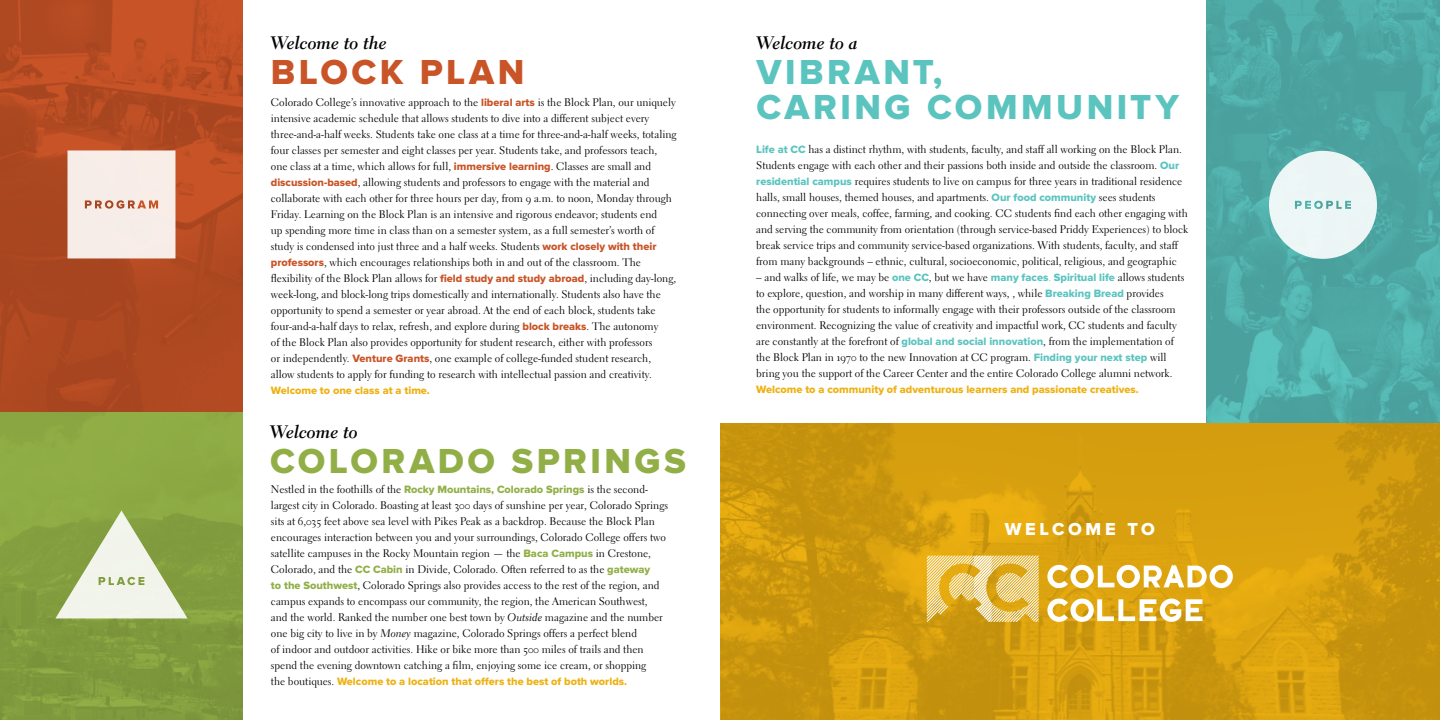
<style>
.page{position:relative;width:1440px;height:720px;background:#fff}
.page>*{position:absolute;margin:0;border:0;box-sizing:border-box;transform-origin:0 0}
.t1{font:36px/35px "Proxima Nova Extrabld";letter-spacing:.095em;color:#5bc4bf}
.t2{font:36px "Proxima Nova Extrabld";letter-spacing:.095em;color:#91af46}
.t3{font:36px "Proxima Nova Extrabld";letter-spacing:.095em;color:#c95427}
.t4{font:18px "Electra LT Std Bold Cursive";letter-spacing:-.01em;color:#000}
.t5{font:18px "Proxima Nova Extrabld";letter-spacing:.2em;color:#fff}
.t6{font:11px/16px "Electra LT Std";color:#000}
.t7{font:11px "Proxima Nova Extrabld";color:#eeb111}
.s1{font-family:"Proxima Nova Extrabld";color:#c95427}
.s2{font-family:"Proxima Nova Extrabld";color:#91af46}
.s3{font-family:"Electra LT Std Cursive"}
.s4{font-family:"Electra LT Std";color:#000}
.s5{font-family:"Proxima Nova Extrabld";color:#5bc4bf}
.s6{color:#5bc4bf}
</style>
<div class="page">
<img style="left:0;top:412px;width:243px;height:308px">
<img style="left:1206px;top:0;width:234px;height:423px">
<img style="left:0;top:0;width:243px;height:412px">
<img style="left:720px;top:423px;width:720px;height:297px">
<svg style="left:1269px;top:151px;width:108px;height:108px"></svg>
<svg style="left:55px;top:510px;width:133px;height:108px"></svg>
<div style="left:68px;top:150px;width:108px;height:108px;background:#f6ece8"></div>
<svg style="left:1047px;top:565px;width:186px;height:57px"></svg>
<svg style="left:927px;top:556px;width:112px;height:66px"></svg>
<h2 class="t4" style="left:271px;top:32px;width:118px">Welcome to the</h2>
<h1 class="t3" style="left:271px;top:52px;width:255px">BLOCK PLAN</h1>
<p class="t6" style="left:271px;top:94px;width:407px">Colorado College’s innovative approach to the <span class="s1">liberal arts</span> is the Block Plan, our uniquely intensive academic schedule that allows students to dive into a different subject every three-and-a-half weeks. Students take one class at a time for three-and-a-half weeks, totaling four classes per semester and eight classes per year. Students take, and professors teach, one class at a time, which allows for full, <span class="s1">immersive learning</span>. Classes are small and <span class="s1">discussion-based</span>, allowing students and professors to engage with the material and collaborate with each other for three hours per day, from 9 a.m. to noon, Monday through Friday. Learning on the Block Plan is an intensive and rigorous endeavor; students end<br>up spending more time in class than on a semester system, as a full semester’s worth of study is condensed into just three and a half weeks. Students <span class="s1">work closely with their professors</span>, which encourages relationships both in and out of the classroom. The flexibility of the Block Plan allows for <span class="s1">field study and study abroad</span>, including day-long, week-long, and block-long trips domestically and internationally. Students also have the opportunity to spend a semester or year abroad. At the end of each block, students take four-and-a-half days to relax, refresh, and explore during <span class="s1">block breaks</span>. The autonomy<br>of the Block Plan also provides opportunity for student research, either with professors<br>or independently. <span class="s1">Venture Grants</span>, one example of college-funded student research, allow students to apply for funding to research with intellectual passion and creativity.</p>
<p class="t7" style="left:271px;top:384px;width:161px">Welcome to one class at a time.</p>
<h2 class="t4" style="left:270px;top:421px;width:89px">Welcome to</h2>
<h1 class="t2" style="left:270px;top:440px;width:417px">COLORADO SPRINGS</h1>
<p class="t6" style="left:271px;top:481px;width:399px">Nestled in the foothills of the <span class="s2">Rocky Mountains, Colorado Springs</span> is the second&shy;largest city in Colorado. Boasting at least 300 days of sunshine per year, Colorado Springs sits at 6,035 feet above sea level with Pikes Peak as a backdrop. Because the Block Plan encourages interaction between you and your surroundings, Colorado College offers two satellite campuses in the Rocky Mountain region — the <span class="s2">Baca Campus</span> in Crestone, Colorado, and the <span class="s2">CC Cabin</span> in Divide, Colorado. Often referred to as the <span class="s2">gateway<br>to the Southwest</span>, Colorado Springs also provides access to the rest of the region, and campus expands to encompass our community, the region, the American Southwest,<br>and the world. Ranked the number one best town by <span class="s3">Outside</span> magazine and the number one big city to live in by <span class="s3">Money</span> magazine, Colorado Springs offers a perfect blend<br>of indoor and outdoor activities. Hike or bike more than 500 miles of trails and then spend the evening downtown catching a film, enjoying some ice cream, or shopping</p>
<p class="t7" style="left:271px;top:675px;width:358px"><span class="s4">the boutiques.</span> Welcome to a location that offers the best of both worlds.</p>
<h2 class="t4" style="left:756px;top:32px;width:103px">Welcome to a</h2>
<h1 class="t1" style="left:756px;top:57px;width:424px">VIBRANT,<br>CARING COMMUNITY</h1>
<p class="t6" style="left:756px;top:142px;width:434px"><span class="s5">Life at CC</span> has a distinct rhythm, with students, faculty, and staff all working on the Block Plan.<br>Students engage with each other and their passions both inside and outside the classroom. <span class="s5">Our residential campus</span> requires students to live on campus for three years in traditional residence halls, small houses, themed houses, and apartments. <span class="s5">Our food community</span> sees students connecting over meals, coffee, farming, and cooking. CC students find each other engaging with and serving the community from orientation (through service-based Priddy Experiences) to block break service trips and community service-based organizations. With students, faculty, and staff from many backgrounds – ethnic, cultural, socioeconomic, political, religious, and geographic</p>
<p class="t6" style="left:756px;top:270px;width:430px">– and walks of life, we may be <span class="s5">one CC</span>, but we have <span class="s5">many faces</span><span class="s6">.</span> <span class="s5">Spiritual life</span> allows students to explore, question, and worship in many different ways, , while <span class="s5">Breaking Bread</span> provides<br>the opportunity for students to informally engage with their professors outside of the classroom environment. Recognizing the value of creativity and impactful work, CC students and faculty are constantly at the forefront of <span class="s5">global and social innovation</span>, from the implementation of the Block Plan in 1970 to the new Innovation at CC program. <span class="s5">Finding your next step</span> will bring you the support of the Career Center and the entire Colorado College alumni network.</p>
<p class="t7" style="left:756px;top:383px;width:384px">Welcome to a community of adventurous learners and passionate creatives.</p>
<h2 class="t5" style="left:1005px;top:519px;width:152px">WELCOME TO</h2>
</div>
